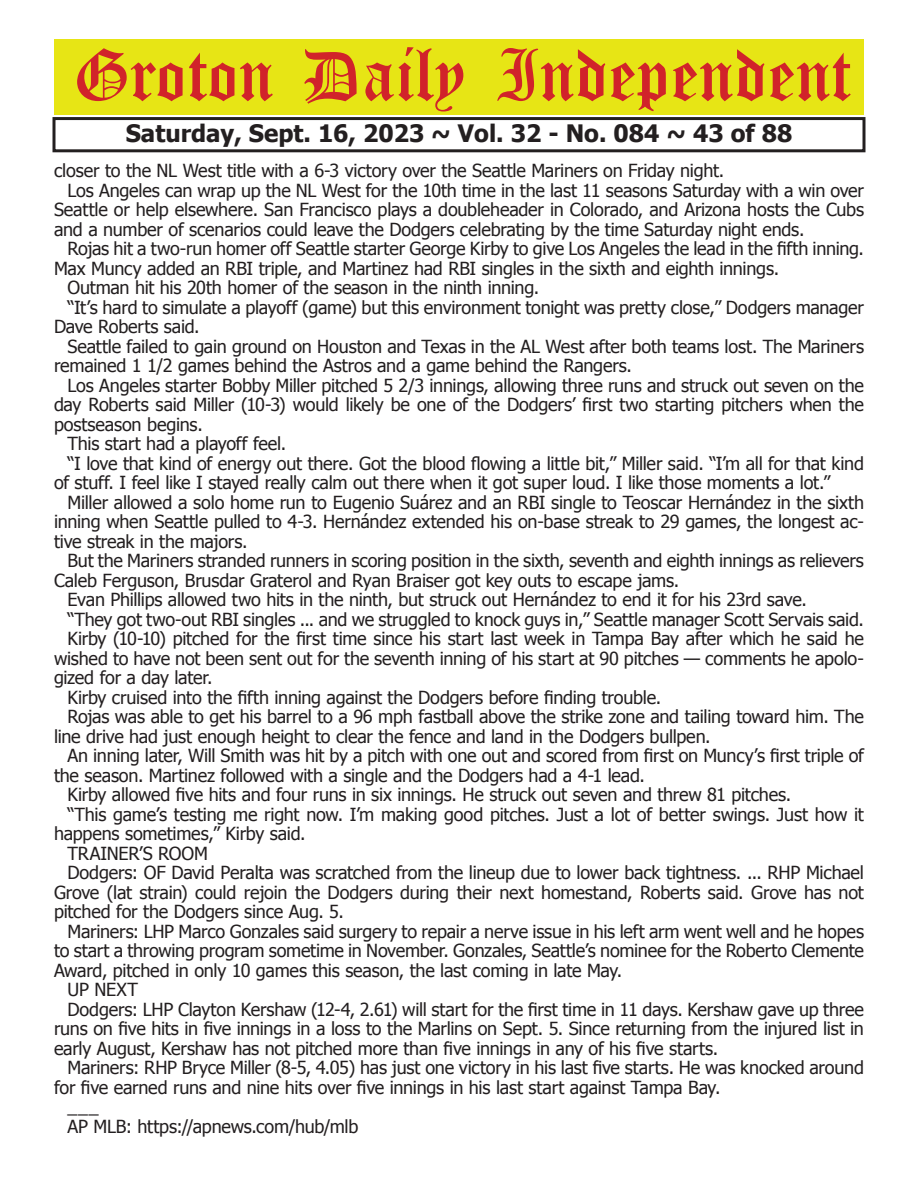
<style>
.page{position:relative;width:918px;height:1188px;background:#fff}
.page>*{position:absolute;margin:0;border:0;box-sizing:border-box;transform-origin:0 0}
.t1{font:54px "Old English Five";color:#d1232a}
.t2{font:700 24px "Tahoma";color:#231f20}
.t3{font:18px "Tahoma";letter-spacing:-.015em;color:#231f20}
</style>
<div class="page">
<div style="left:52px;top:117px;width:814px;height:35px;border:3px solid #231f20"></div>
<div style="left:54px;top:40px;width:810px;height:75px;background:#e7e515"></div>
<h1 class="t1" style="left:73px;top:50px;width:779px">Groton Daily Independent</h1>
<h2 class="t2" style="left:126px;top:116px;width:668px">Saturday, Sept. 16, 2023 ~ Vol. 32 - No. 084 ~ 43 of 88</h2>
<p class="t3" style="left:54px;top:159px;width:672px">closer to the NL West title with a 6-3 victory over the Seattle Mariners on Friday night.</p>
<p class="t3" style="left:68px;top:178px;width:798px">Los Angeles can wrap up the NL West for the 10th time in the last 11 seasons Saturday with a win over</p>
<p class="t3" style="left:54px;top:198px;width:812px">Seattle or help elsewhere. San Francisco plays a doubleheader in Colorado, and Arizona hosts the Cubs</p>
<p class="t3" style="left:54px;top:217px;width:752px">and a number of scenarios could leave the Dodgers celebrating by the time Saturday night ends.</p>
<p class="t3" style="left:68px;top:237px;width:798px">Rojas hit a two-run homer off Seattle starter George Kirby to give Los Angeles the lead in the fifth inning.</p>
<p class="t3" style="left:54px;top:256px;width:727px">Max Muncy added an RBI triple, and Martinez had RBI singles in the sixth and eighth innings.</p>
<p class="t3" style="left:68px;top:276px;width:473px">Outman hit his 20th homer of the season in the ninth inning.</p>
<p class="t3" style="left:68px;top:295px;width:798px">“It’s hard to simulate a playoff (game) but this environment tonight was pretty close,” Dodgers manager</p>
<p class="t3" style="left:54px;top:315px;width:147px">Dave Roberts said.</p>
<p class="t3" style="left:68px;top:334px;width:798px">Seattle failed to gain ground on Houston and Texas in the AL West after both teams lost. The Mariners</p>
<p class="t3" style="left:54px;top:354px;width:580px">remained 1 1/2 games behind the Astros and a game behind the Rangers.</p>
<p class="t3" style="left:68px;top:373px;width:798px">Los Angeles starter Bobby Miller pitched 5 2/3 innings, allowing three runs and struck out seven on the</p>
<p class="t3" style="left:54px;top:393px;width:811px">day Roberts said Miller (10-3) would likely be one of the Dodgers’ first two starting pitchers when the</p>
<p class="t3" style="left:54px;top:412px;width:150px">postseason begins.</p>
<p class="t3" style="left:68px;top:432px;width:220px">This start had a playoff feel.</p>
<p class="t3" style="left:68px;top:451px;width:798px">“I love that kind of energy out there. Got the blood flowing a little bit,” Miller said. “I’m all for that kind</p>
<p class="t3" style="left:54px;top:471px;width:778px">of stuff. I feel like I stayed really calm out there when it got super loud. I like those moments a lot.”</p>
<p class="t3" style="left:68px;top:490px;width:798px">Miller allowed a solo home run to Eugenio Suárez and an RBI single to Teoscar Hernández in the sixth</p>
<p class="t3" style="left:54px;top:510px;width:812px">inning when Seattle pulled to 4-3. Hernández extended his on-base streak to 29 games, the longest ac-</p>
<p class="t3" style="left:54px;top:529px;width:195px">tive streak in the majors.</p>
<p class="t3" style="left:68px;top:549px;width:798px">But the Mariners stranded runners in scoring position in the sixth, seventh and eighth innings as relievers</p>
<p class="t3" style="left:54px;top:568px;width:627px">Caleb Ferguson, Brusdar Graterol and Ryan Braiser got key outs to escape jams.</p>
<p class="t3" style="left:68px;top:588px;width:741px">Evan Phillips allowed two hits in the ninth, but struck out Hernández to end it for his 23rd save.</p>
<p class="t3" style="left:68px;top:607px;width:798px">“They got two-out RBI singles ... and we struggled to knock guys in,” Seattle manager Scott Servais said.</p>
<p class="t3" style="left:68px;top:627px;width:798px">Kirby (10-10) pitched for the first time since his start last week in Tampa Bay after which he said he</p>
<p class="t3" style="left:54px;top:646px;width:812px">wished to have not been sent out for the seventh inning of his start at 90 pitches — comments he apolo-</p>
<p class="t3" style="left:54px;top:666px;width:160px">gized for a day later.</p>
<p class="t3" style="left:68px;top:685px;width:595px">Kirby cruised into the fifth inning against the Dodgers before finding trouble.</p>
<p class="t3" style="left:68px;top:705px;width:798px">Rojas was able to get his barrel to a 96 mph fastball above the strike zone and tailing toward him. The</p>
<p class="t3" style="left:54px;top:724px;width:658px">line drive had just enough height to clear the fence and land in the Dodgers bullpen.</p>
<p class="t3" style="left:68px;top:744px;width:798px">An inning later, Will Smith was hit by a pitch with one out and scored from first on Muncy’s first triple of</p>
<p class="t3" style="left:54px;top:763px;width:592px">the season. Martinez followed with a single and the Dodgers had a 4-1 lead.</p>
<p class="t3" style="left:68px;top:783px;width:725px">Kirby allowed five hits and four runs in six innings. He struck out seven and threw 81 pitches.</p>
<p class="t3" style="left:68px;top:802px;width:798px">“This game’s testing me right now. I’m making good pitches. Just a lot of better swings. Just how it</p>
<p class="t3" style="left:54px;top:822px;width:253px">happens sometimes,” Kirby said.</p>
<p class="t3" style="left:68px;top:841px;width:142px">TRAINER’S ROOM</p>
<p class="t3" style="left:68px;top:861px;width:798px">Dodgers: OF David Peralta was scratched from the lineup due to lower back tightness. ... RHP Michael</p>
<p class="t3" style="left:54px;top:880px;width:811px">Grove (lat strain) could rejoin the Dodgers during their next homestand, Roberts said. Grove has not</p>
<p class="t3" style="left:54px;top:900px;width:291px">pitched for the Dodgers since Aug. 5.</p>
<p class="t3" style="left:68px;top:919px;width:798px">Mariners: LHP Marco Gonzales said surgery to repair a nerve issue in his left arm went well and he hopes</p>
<p class="t3" style="left:54px;top:939px;width:811px">to start a throwing program sometime in November. Gonzales, Seattle’s nominee for the Roberto Clemente</p>
<p class="t3" style="left:54px;top:958px;width:570px">Award, pitched in only 10 games this season, the last coming in late May.</p>
<p class="t3" style="left:68px;top:978px;width:72px">UP NEXT</p>
<p class="t3" style="left:68px;top:997px;width:798px">Dodgers: LHP Clayton Kershaw (12-4, 2.61) will start for the first time in 11 days. Kershaw gave up three</p>
<p class="t3" style="left:54px;top:1017px;width:812px">runs on five hits in five innings in a loss to the Marlins on Sept. 5. Since returning from the injured list in</p>
<p class="t3" style="left:54px;top:1036px;width:666px">early August, Kershaw has not pitched more than five innings in any of his five starts.</p>
<p class="t3" style="left:68px;top:1056px;width:798px">Mariners: RHP Bryce Miller (8-5, 4.05) has just one victory in his last five starts. He was knocked around</p>
<p class="t3" style="left:54px;top:1075px;width:668px">for five earned runs and nine hits over five innings in his last start against Tampa Bay.</p>
<p class="t3" style="left:68px;top:1095px;width:33px">___</p>
<p class="t3" style="left:68px;top:1114px;width:292px">AP MLB: https://apnews.com/hub/mlb</p>
</div>
